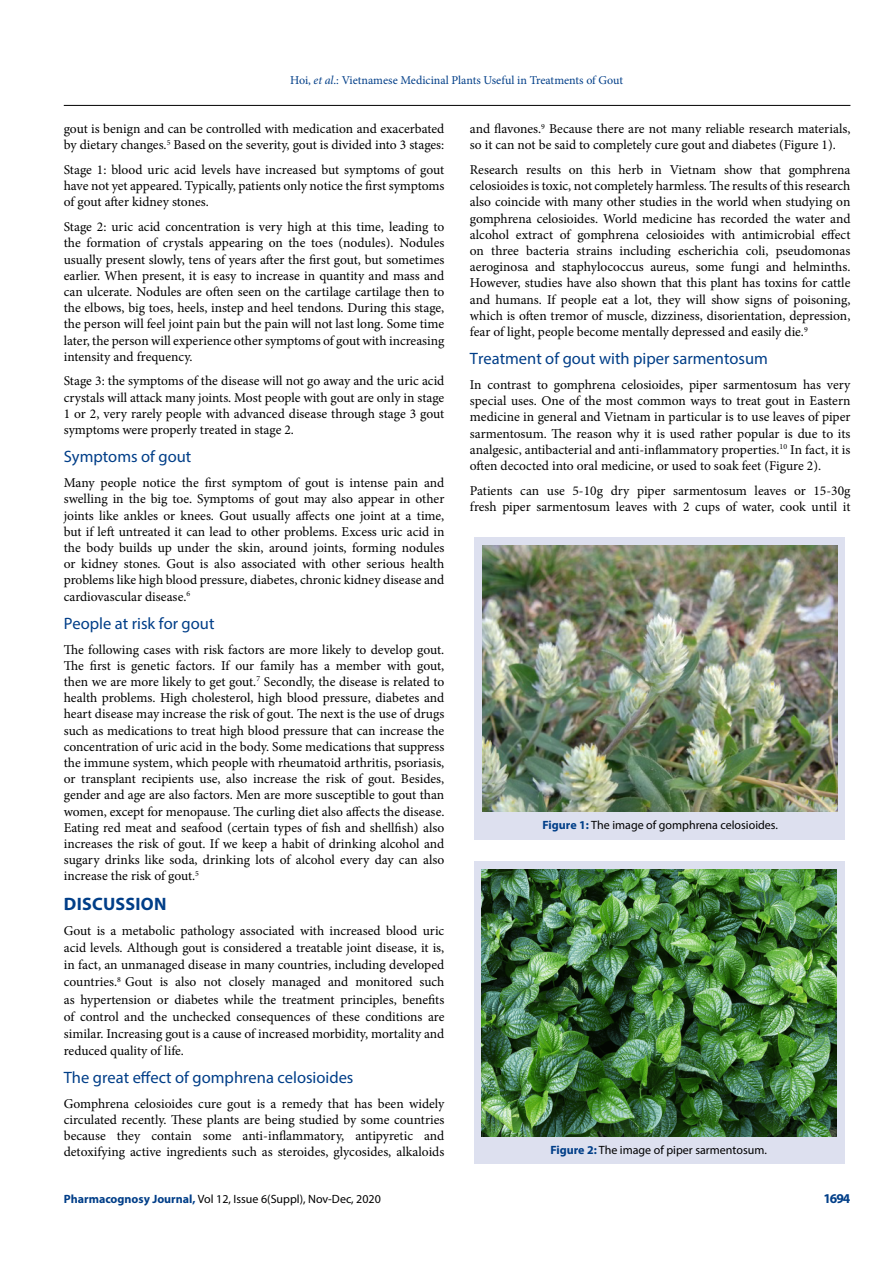
<style>
.page{position:relative;width:893px;height:1263px;background:#fff}
.page>*{position:absolute;margin:0;border:0;box-sizing:border-box;transform-origin:0 0}
.t1{font:700 18px "Myriad Pro";letter-spacing:.015em;color:#003e88}
.t2{font:16.5px "Myriad Pro";color:#003e88}
.t3{font:13.5px/16.2px "Minion Pro";color:#000;text-align:justify}
.t4{font:700 13.5px "Myriad Pro";color:#003e88}
.t5{font:12px "Myriad Pro";color:#000}
.t6{font:12px "Minion Pro";color:#003e88}
.s1{font-style:italic}
.s2{font-weight:700;color:#003e88}
</style>
<div class="page">
<hr style="left:64px;top:105px;width:786px;height:1px;background:#000">
<div style="left:474px;top:537px;width:371px;height:303px;background:#dde0ef"></div>
<img style="left:483px;top:545px;width:355px;height:267px">
<div style="left:474px;top:861px;width:371px;height:303px;background:#dde0ef"></div>
<img style="left:481px;top:870px;width:355px;height:266px">
<p class="t6" style="left:290px;top:72px;width:334px">Hoi, <span class="s1">et al</span>.: Vietnamese Medicinal Plants Useful in Treatments of Gout</p>
<p class="t3" style="left:64px;top:121px;width:382px">gout is benign and can be controlled with medication and exacerbated by dietary changes.<sup>5</sup> Based on the severity, gout is divided into 3 stages:</p>
<p class="t3" style="left:64px;top:162px;width:382px">Stage 1: blood uric acid levels have increased but symptoms of gout have not yet appeared. Typically, patients only notice the first symptoms of gout after kidney stones.</p>
<p class="t3" style="left:64px;top:219px;width:382px">Stage 2: uric acid concentration is very high at this time, leading to the formation of crystals appearing on the toes (nodules). Nodules usually present slowly, tens of years after the first gout, but sometimes earlier. When present, it is easy to increase in quantity and mass and can ulcerate. Nodules are often seen on the cartilage cartilage then to the elbows, big toes, heels, instep and heel tendons. During this stage, the person will feel joint pain but the pain will not last long. Some time later, the person will experience other symptoms of gout with increasing intensity and frequency.</p>
<p class="t3" style="left:64px;top:373px;width:382px">Stage 3: the symptoms of the disease will not go away and the uric acid crystals will attack many joints. Most people with gout are only in stage 1 or 2, very rarely people with advanced disease through stage 3 gout symptoms were properly treated in stage 2.</p>
<p class="t2" style="left:64px;top:447px;width:129px">Symptoms of gout</p>
<p class="t3" style="left:64px;top:475px;width:382px">Many people notice the first symptom of gout is intense pain and swelling in the big toe. Symptoms of gout may also appear in other joints like ankles or knees. Gout usually affects one joint at a time, but if left untreated it can lead to other problems. Excess uric acid in the body builds up under the skin, around joints, forming nodules or kidney stones. Gout is also associated with other serious health problems like high blood pressure, diabetes, chronic kidney disease and cardiovascular disease.<sup>6</sup></p>
<p class="t2" style="left:64px;top:613px;width:152px">People at risk for gout</p>
<p class="t3" style="left:64px;top:641px;width:382px">The following cases with risk factors are more likely to develop gout.<br>The first is genetic factors. If our family has a member with gout, then we are more likely to get gout.<sup>7</sup> Secondly, the disease is related to health problems. High cholesterol, high blood pressure, diabetes and heart disease may increase the risk of gout. The next is the use of drugs such as medications to treat high blood pressure that can increase the concentration of uric acid in the body. Some medications that suppress the immune system, which people with rheumatoid arthritis, psoriasis, or transplant recipients use, also increase the risk of gout. Besides, gender and age are also factors. Men are more susceptible to gout than women, except for menopause. The curling diet also affects the disease.<br>Eating red meat and seafood (certain types of fish and shellfish) also increases the risk of gout. If we keep a habit of drinking alcohol and sugary drinks like soda, drinking lots of alcohol every day can also increase the risk of gout.<sup>5</sup></p>
<h1 class="t1" style="left:64px;top:892px;width:104px">DISCUSSION</h1>
<p class="t3" style="left:64px;top:923px;width:382px;line-height:17px">Gout is a metabolic pathology associated with increased blood uric acid levels. Although gout is considered a treatable joint disease, it is, in fact, an unmanaged disease in many countries, including developed countries.<sup>8</sup> Gout is also not closely managed and monitored such as hypertension or diabetes while the treatment principles, benefits of control and the unchecked consequences of these conditions are similar. Increasing gout is a cause of increased morbidity, mortality and reduced quality of life.</p>
<p class="t2" style="left:64px;top:1067px;width:291px">The great effect of gomphrena celosioides</p>
<p class="t3" style="left:64px;top:1095px;width:382px">Gomphrena celosioides cure gout is a remedy that has been widely circulated recently. These plants are being studied by some countries because they contain some anti-inflammatory, antipyretic and detoxifying active ingredients such as steroides, glycosides, alkaloids</p>
<p class="t5" style="left:64px;top:1191px;width:319px"><span class="s2">Pharmacognosy Journal,</span> Vol 12, Issue 6(Suppl), Nov-Dec, 2020</p>
<p class="t3" style="left:470px;top:121px;width:382px">and flavones.<sup>9</sup> Because there are not many reliable research materials, so it can not be said to completely cure gout and diabetes (Figure 1).</p>
<p class="t3" style="left:470px;top:162px;width:382px">Research results on this herb in Vietnam show that gomphrena celosioides is toxic, not completely harmless. The results of this research also coincide with many other studies in the world when studying on gomphrena celosioides. World medicine has recorded the water and alcohol extract of gomphrena celosioides with antimicrobial effect on three bacteria strains including escherichia coli, pseudomonas aeroginosa and staphylococcus aureus, some fungi and helminths.<br>However, studies have also shown that this plant has toxins for cattle and humans. If people eat a lot, they will show signs of poisoning, which is often tremor of muscle, dizziness, disorientation, depression, fear of light, people become mentally depressed and easily die.<sup>9</sup></p>
<p class="t2" style="left:470px;top:349px;width:300px">Treatment of gout with piper sarmentosum</p>
<p class="t3" style="left:470px;top:377px;width:382px">In contrast to gomphrena celosioides, piper sarmentosum has very special uses. One of the most common ways to treat gout in Eastern medicine in general and Vietnam in particular is to use leaves of piper sarmentosum. The reason why it is used rather popular is due to its analgesic, antibacterial and anti-inflammatory properties.<sup>10</sup> In fact, it is often decocted into oral medicine, or used to soak feet (Figure 2).</p>
<p class="t3" style="left:470px;top:482px;width:382px">Patients can use 5-10g dry piper sarmentosum leaves or 15-30g fresh piper sarmentosum leaves with 2 cups of water, cook until it</p>
<p class="t5" style="left:542px;top:818px;width:237px"><span class="s2">Figure 1:</span> The image of gomphrena celosioides.</p>
<p class="t5" style="left:550px;top:1143px;width:218px"><span class="s2">Figure 2:</span> The image of piper sarmentosum.</p>
<p class="t4" style="left:823px;top:1189px;width:29px">1694</p>
</div>
